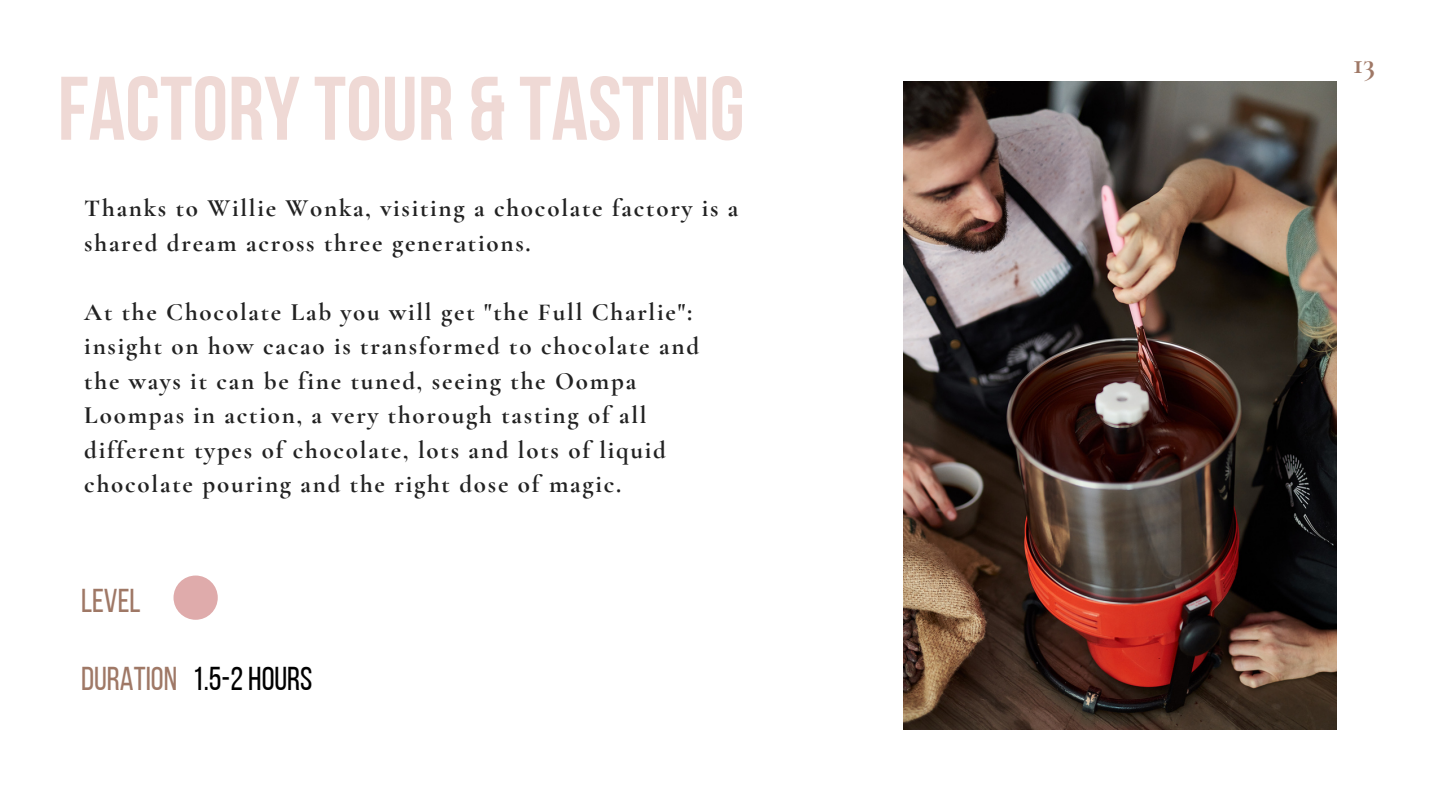
<style>
.page{position:relative;width:1440px;height:810px;background:#fff}
.page>*{position:absolute;margin:0;border:0;box-sizing:border-box;transform-origin:0 0}
.t1{font:90px "Bebas Neue Cyrillic";color:#efd9d5}
.t2{font:33px "Bebas Neue";color:#000}
.t3{font:33px "Bebas Neue";color:#9f7866}
.t4{font:700 30px "Cormorant Garamond";color:#9f7866}
.t5{font:700 25px/34.5px "Cormorant Garamond";letter-spacing:.07em;color:#222}
.s1{color:#9f7866}
</style>
<div class="page">
<div style="left:174px;top:576px;width:44px;height:44px;background:#dfabab;border-radius:50%"></div>
<img style="left:903px;top:81px;width:433px;height:648px">
<h1 class="t1" style="left:58px;top:72px;width:689px">FACTORYTOUR &amp; TASTING</h1>
<p class="t5" style="left:84px;top:191px;width:656px">Thanks to Willie Wonka, visiting a chocolate factory is a shared dream across three generations.</p>
<p class="t5" style="left:84px;top:295px;width:616px">At the Chocolate Lab you will get "the Full Charlie": insight on how cacao is transformed to chocolate and the ways it can be fine tuned, seeing the Oompa Loompas in action, a very thorough tasting of all different types of chocolate, lots and lots of liquid chocolate pouring and the right dose of magic.</p>
<h2 class="t3" style="left:81px;top:588px;width:61px">LEVEL</h2>
<h2 class="t2" style="left:81px;top:666px;width:233px"><span class="s1">DURATION</span> 1.5-2 HOURS</h2>
<p class="t4" style="left:1353px;top:45px;width:23px">13</p>
</div>
